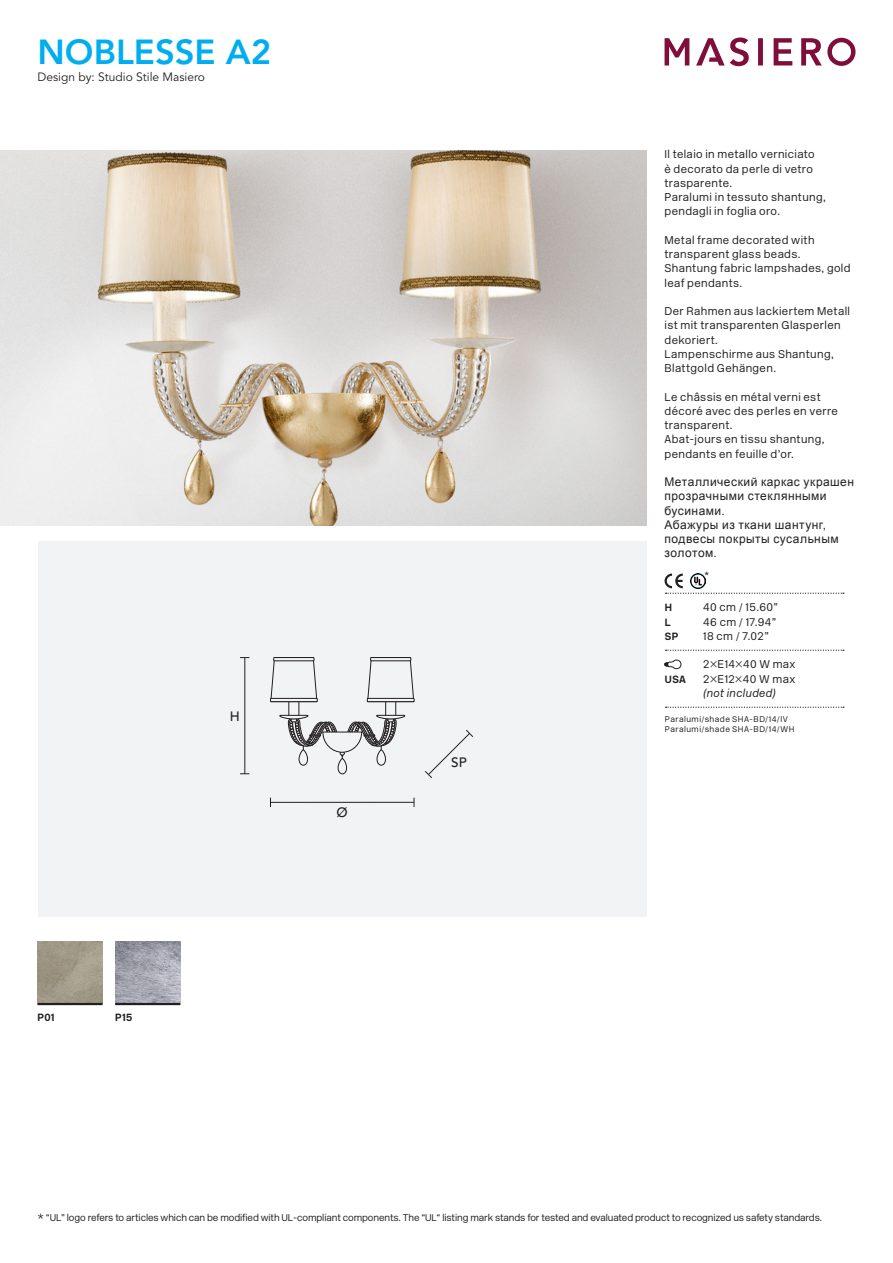
<style>
.page{position:relative;width:893px;height:1263px;background:#fff}
.page>*{position:absolute;margin:0;border:0;box-sizing:border-box;transform-origin:0 0}
.t1{font:800 34.5px "Avenir LT Std";color:#00aeef}
.t2{font:500 13.5px "Avenir LT Std";color:#231f20}
.t3{font:12px/14.2px "Arial";letter-spacing:.04em;color:#231f20}
.t4{font:12px "Avenir LT Std";color:#231f20}
.t5{font:300 11.25px/14.2px "New Rail Alphabet";letter-spacing:.035em;color:#231f20}
.t6{font:italic 300 11.25px "New Rail Alphabet";letter-spacing:.03em;color:#231f20}
.t7{font:700 10.5px "New Rail Alphabet";letter-spacing:.035em;color:#231f20}
.t8{font:10.5px "Avenir LT Std";color:#231f20}
.t9{font:300 9.75px "New Rail Alphabet";letter-spacing:-.01em;color:#231f20}
.t10{font:300 8.25px/10.5px "New Rail Alphabet";letter-spacing:.055em;color:#231f20}
.s1{font-size:10.5px}
</style>
<div class="page">
<svg style="left:665px;top:38px;width:190px;height:28px"></svg>
<img style="left:38px;top:941px;width:65px;height:62px">
<hr style="left:38px;top:1003px;width:65px;height:2px;background:#231f20">
<img style="left:115px;top:941px;width:65px;height:62px">
<hr style="left:115px;top:1003px;width:65px;height:2px;background:#231f20">
<img style="left:0;top:150px;width:646px;height:375px">
<div style="left:38px;top:542px;width:608px;height:375px;background:#f2f3f4"></div>
<svg style="left:291px;top:702px;width:6px;height:13px"></svg>
<svg style="left:270px;top:657px;width:48px;height:45px"></svg>
<svg style="left:387px;top:702px;width:7px;height:13px"></svg>
<div style="left:385px;top:700px;width:11px;height:17px;border:1px solid #231f20"></div>
<svg style="left:367px;top:657px;width:47px;height:45px"></svg>
<svg style="left:279px;top:715px;width:127px;height:59px"></svg>
<hr style="left:245px;top:658px;width:1px;height:116px;background:#231f20">
<hr style="left:271px;top:802px;width:143px;height:1px;background:#231f20">
<svg style="left:425px;top:730px;width:49px;height:48px"></svg>
<svg style="left:664px;top:659px;width:17px;height:10px"></svg>
<svg style="left:664px;top:573px;width:180px;height:21px"></svg>
<svg style="left:666px;top:650px;width:178px;height:1px"></svg>
<svg style="left:666px;top:707px;width:178px;height:1px"></svg>
<h1 class="t1" style="left:38px;top:31px;width:235px">NOBLESSE A2</h1>
<p class="t4" style="left:38px;top:70px;width:169px">Design by: Studio Stile Masiero</p>
<p class="t7" style="left:38px;top:1011px;width:19px">P01</p>
<p class="t7" style="left:115px;top:1011px;width:19px">P15</p>
<p class="t2" style="left:230px;top:708px;width:12px">H</p>
<p class="t2" style="left:337px;top:805px;width:13px">Ø</p>
<p class="t2" style="left:451px;top:754px;width:17px">SP</p>
<p class="t5" style="left:664px;top:147px;width:163px">Il telaio in metallo verniciato<br>è decorato da perle di vetro trasparente.<br>Paralumi in tessuto shantung, pendagli in foglia oro.</p>
<p class="t5" style="left:664px;top:233px;width:188px">Metal frame decorated with transparent glass beads.<br>Shantung fabric lampshades, gold leaf pendants.</p>
<p class="t5" style="left:664px;top:304px;width:187px">Der Rahmen aus lackiertem Metall ist mit transparenten Glasperlen dekoriert.<br>Lampenschirme aus Shantung,<br>Blattgold Gehängen.</p>
<p class="t5" style="left:664px;top:389px;width:175px">Le châssis en métal verni est décoré avec des perles en verre transparent.<br>Abat-jours en tissu shantung, pendants en feuille d’or.</p>
<p class="t3" style="left:664px;top:475px;width:191px">Металлический каркас украшен прозрачными стеклянными бусинами.<br>Абажуры из ткани шантунг, подвесы покрыты сусальным золотом.</p>
<p class="t8" style="left:704px;top:570px;width:6px">*</p>
<p class="t7" style="left:665px;top:601px;width:9px">H</p>
<p class="t5" style="left:703px;top:600px;width:76px">40 cm / 15.60”</p>
<p class="t7" style="left:665px;top:615px;width:8px">L</p>
<p class="t5" style="left:703px;top:614px;width:74px">46 cm / 17.94”</p>
<p class="t7" style="left:665px;top:629px;width:15px">SP</p>
<p class="t5" style="left:703px;top:629px;width:67px">18 cm / 7.02”</p>
<p class="t5" style="left:703px;top:657px;width:94px">2×E14×40 W max</p>
<p class="t7" style="left:665px;top:672px;width:22px">USA</p>
<p class="t5" style="left:703px;top:671px;width:94px">2×E12×40 W max</p>
<p class="t6" style="left:703px;top:686px;width:75px">(not included)</p>
<p class="t10" style="left:665px;top:713px;width:131px">Paralumi/shade SHA-BD/14/IV<br>Paralumi/shade SHA-BD/14/WH</p>
<p class="t9" style="left:38px;top:1211px;width:786px"><span class="s1">*</span> “UL” logo refers to articles which can be modified with UL-compliant components. The “UL“ listing mark stands for tested and evaluated product to recognized us safety standards.</p>
</div>
